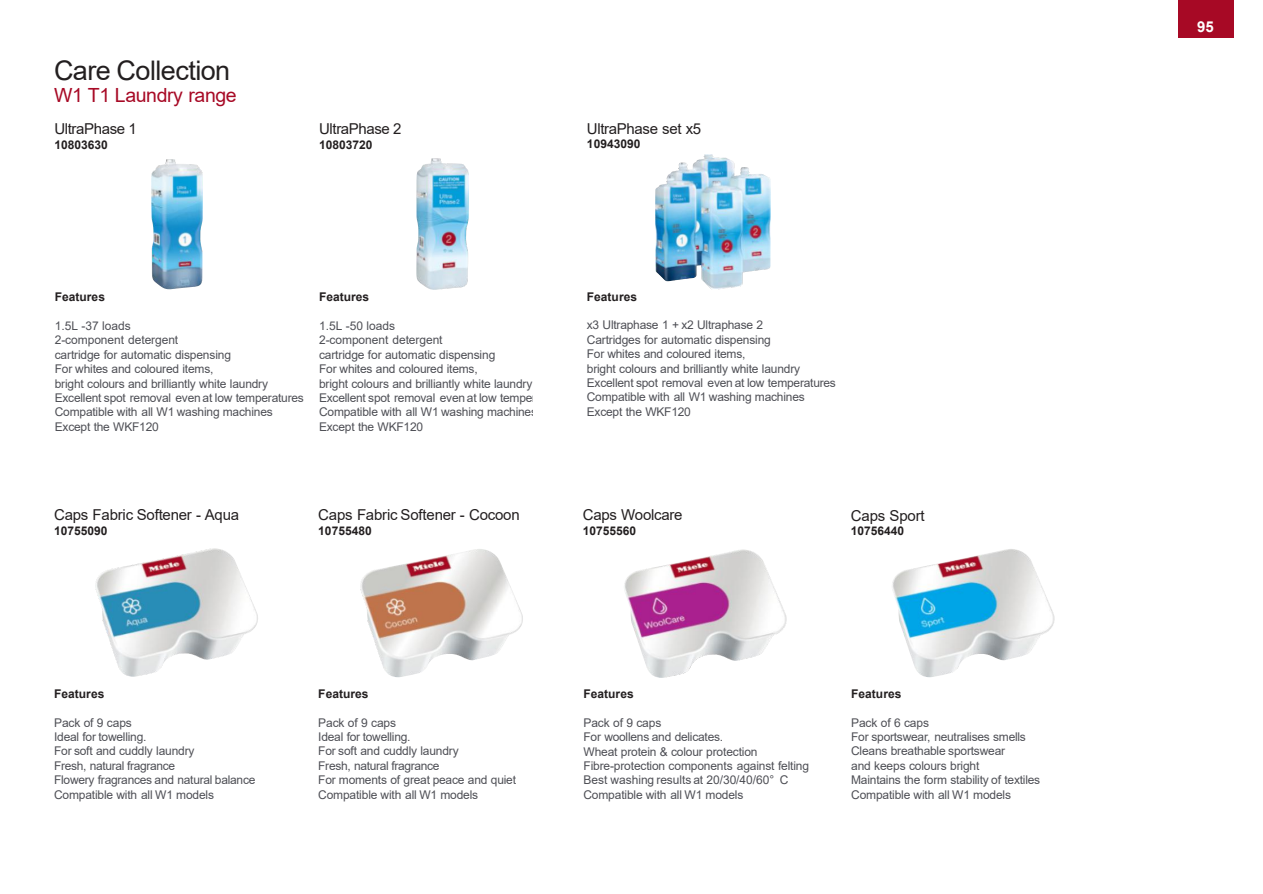
<style>
.page{position:relative;width:1263px;height:894px;background:#fff}
.page>*{position:absolute;margin:0;border:0;box-sizing:border-box;transform-origin:0 0}
.t1{font:27px "Arial";letter-spacing:-.02em;color:#231f20}
.t2{font:19.5px "Arial";letter-spacing:-.02em;color:#a70925}
.t3{font:15px "Arial";letter-spacing:-.015em;color:#231f20}
.t4{font:700 15px "Arial";color:#fff}
.t5{font:12px/14.4px "Arial";letter-spacing:-.015em;color:#4e4f55}
.t6{font:700 12px "Arial";color:#231f20}
</style>
<div class="page">
<div style="left:1178px;top:0;width:55px;height:37px;background:#a70925"></div>
<img style="left:95px;top:548px;width:163px;height:128px">
<img style="left:624px;top:549px;width:163px;height:128px">
<img style="left:360px;top:549px;width:163px;height:128px">
<img style="left:892px;top:549px;width:162px;height:128px">
<img style="left:151px;top:159px;width:52px;height:130px">
<img style="left:416px;top:158px;width:53px;height:132px">
<img style="left:686px;top:156px;width:18px;height:13px">
<h1 class="t1" style="left:54px;top:61px;width:178px">Care Collection</h1>
<h2 class="t2" style="left:54px;top:87px;width:184px">W1 T1 Laundry range</h2>
<p class="t3" style="left:54px;top:123px;width:84px">UltraPhase 1</p>
<p class="t6" style="left:54px;top:140px;width:55px">10803630</p>
<p class="t3" style="left:319px;top:123px;width:84px">UltraPhase 2</p>
<p class="t6" style="left:319px;top:140px;width:55px">10803720</p>
<p class="t3" style="left:587px;top:123px;width:116px">UltraPhase set x5</p>
<p class="t6" style="left:587px;top:139px;width:55px">10943090</p>
<p class="t6" style="left:55px;top:292px;width:52px">Features</p>
<p class="t5" style="left:55px;top:319px;width:251px">1.5L -37 loads<br>2-component detergent<br>cartridge for automatic dispensing<br>For whites and coloured items,<br>bright colours and brilliantly white laundry<br>Excellent spot removal even at low temperatures<br>Compatible with all W1 washing machines<br>Except the WKF120</p>
<p class="t6" style="left:319px;top:292px;width:52px">Features</p>
<p class="t5" style="left:319px;top:319px;width:251px">1.5L -50 loads<br>2-component detergent<br>cartridge for automatic dispensing<br>For whites and coloured items,<br>bright colours and brilliantly white laundry<br>Excellent spot removal even at low temperatures<br>Compatible with all W1 washing machines<br>Except the WKF120</p>
<p class="t6" style="left:587px;top:292px;width:52px">Features</p>
<p class="t5" style="left:587px;top:319px;width:251px">x3 Ultraphase 1 + x2 Ultraphase 2<br>Cartridges for automatic dispensing<br>For whites and coloured items,<br>bright colours and brilliantly white laundry Excellent spot removal even at low temperatures Compatible with all W1 washing machines Except the WKF120</p>
<p class="t3" style="left:54px;top:509px;width:187px">Caps Fabric Softener - Aqua</p>
<p class="t6" style="left:54px;top:525px;width:55px">10755090</p>
<p class="t3" style="left:318px;top:509px;width:203px">Caps Fabric Softener - Cocoon</p>
<p class="t6" style="left:318px;top:525px;width:55px">10755480</p>
<p class="t3" style="left:583px;top:509px;width:101px">Caps Woolcare</p>
<p class="t6" style="left:583px;top:525px;width:55px">10755560</p>
<p class="t3" style="left:851px;top:509px;width:75px">Caps Sport</p>
<p class="t6" style="left:851px;top:526px;width:55px">10756440</p>
<p class="t6" style="left:54px;top:688px;width:52px">Features</p>
<p class="t5" style="left:54px;top:716px;width:203px">Pack of 9 caps<br>Ideal for towelling.<br>For soft and cuddly laundry<br>Fresh, natural fragrance<br>Flowery fragrances and natural balance<br>Compatible with all W1 models</p>
<p class="t6" style="left:318px;top:688px;width:52px">Features</p>
<p class="t5" style="left:318px;top:716px;width:199px">Pack of 9 caps<br>Ideal for towelling.<br>For soft and cuddly laundry<br>Fresh, natural fragrance<br>For moments of great peace and quiet<br>Compatible with all W1 models</p>
<p class="t6" style="left:583px;top:689px;width:52px">Features</p>
<p class="t5" style="left:583px;top:716px;width:227px">Pack of 9 caps<br>For woollens and delicates.<br>Wheat protein &amp; colour protection<br>Fibre-protection components against felting<br>Best washing results at 20/30/40/60° C<br>Compatible with all W1 models</p>
<p class="t6" style="left:851px;top:688px;width:52px">Features</p>
<p class="t5" style="left:851px;top:716px;width:191px">Pack of 6 caps<br>For sportswear, neutralises smells<br>Cleans breathable sportswear<br>and keeps colours bright<br>Maintains the form stability of textiles<br>Compatible with all W1 models</p>
<p class="t4" style="left:1197px;top:21px;width:18px">95</p>
</div>
